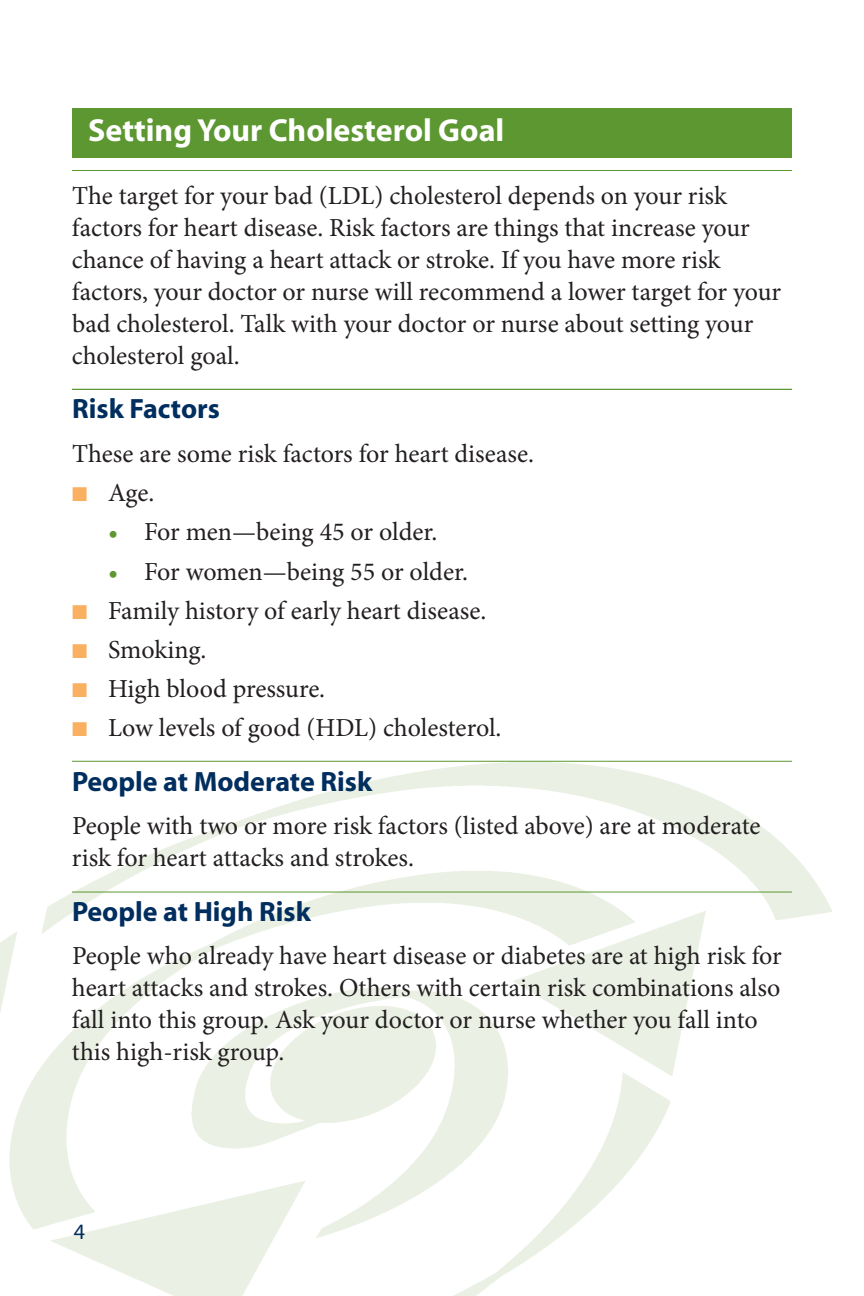
<style>
.page{position:relative;width:864px;height:1296px;background:#fff}
.page>*{position:absolute;margin:0;border:0;box-sizing:border-box;transform-origin:0 0}
.t1{font:700 32px "Myriad";color:#fff}
.t2{font:700 28px "Myriad";color:#002e5e}
.t3{font:26px/32px "Minion Pro";letter-spacing:-.005em;color:#231f20}
.t4{font:22px "Myriad";color:#002e5e}
.s1{color:#fab061}
.s2{color:#5c9731}
</style>
<div class="page">
<div style="left:72px;top:109px;width:720px;height:49px;background:#5c9731"></div>
<hr style="left:72px;top:389px;width:720px;height:1px;background:#5c9731">
<img style="left:0;top:760px;width:832px;height:536px">
<hr style="left:72px;top:170px;width:720px;height:1px;background:#5c9731">
<hr style="left:72px;top:761px;width:720px;height:1px;background:#5c9731">
<hr style="left:72px;top:892px;width:720px;height:1px;background:#5c9731">
<p class="t1" style="left:88px;top:119px;width:418px">Setting Your Cholesterol Goal</p>
<p class="t3" style="left:72px;top:182px;width:711px">The target for your bad (LDL) cholesterol depends on your risk factors for heart disease. Risk factors are things that increase your chance of having a heart attack or stroke. If you have more risk factors, your doctor or nurse will recommend a lower target for your bad cholesterol. Talk with your doctor or nurse about setting your cholesterol goal.</p>
<p class="t2" style="left:72px;top:399px;width:150px">Risk Factors</p>
<p class="t3" style="left:72px;top:440px;width:464px">These are some risk factors for heart disease.</p>
<p class="t3" style="left:72px;top:479px;width:84px"><span class="s1">■</span> Age.</p>
<p class="t3" style="left:108px;top:518px;width:331px"><span class="s2">•</span> For men—being 45 or older.</p>
<p class="t3" style="left:108px;top:558px;width:362px"><span class="s2">•</span> For women—being 55 or older.</p>
<p class="t3" style="left:72px;top:597px;width:416px"><span class="s1">■</span> Family history of early heart disease.</p>
<p class="t3" style="left:72px;top:636px;width:136px"><span class="s1">■</span> Smoking.</p>
<p class="t3" style="left:72px;top:675px;width:255px"><span class="s1">■</span> High blood pressure.</p>
<p class="t3" style="left:72px;top:714px;width:431px"><span class="s1">■</span> Low levels of good (HDL) cholesterol.</p>
<p class="t2" style="left:72px;top:771px;width:302px">People at Moderate Risk</p>
<p class="t3" style="left:72px;top:812px;width:690px">People with two or more risk factors (listed above) are at moderate risk for heart attacks and strokes.</p>
<p class="t2" style="left:72px;top:901px;width:240px">People at High Risk</p>
<p class="t3" style="left:72px;top:942px;width:711px">People who already have heart disease or diabetes are at high risk for heart attacks and strokes. Others with certain risk combinations also fall into this group. Ask your doctor or nurse whether you fall into this high-risk group.</p>
<p class="t4" style="left:74px;top:1224px;width:13px">4</p>
</div>
